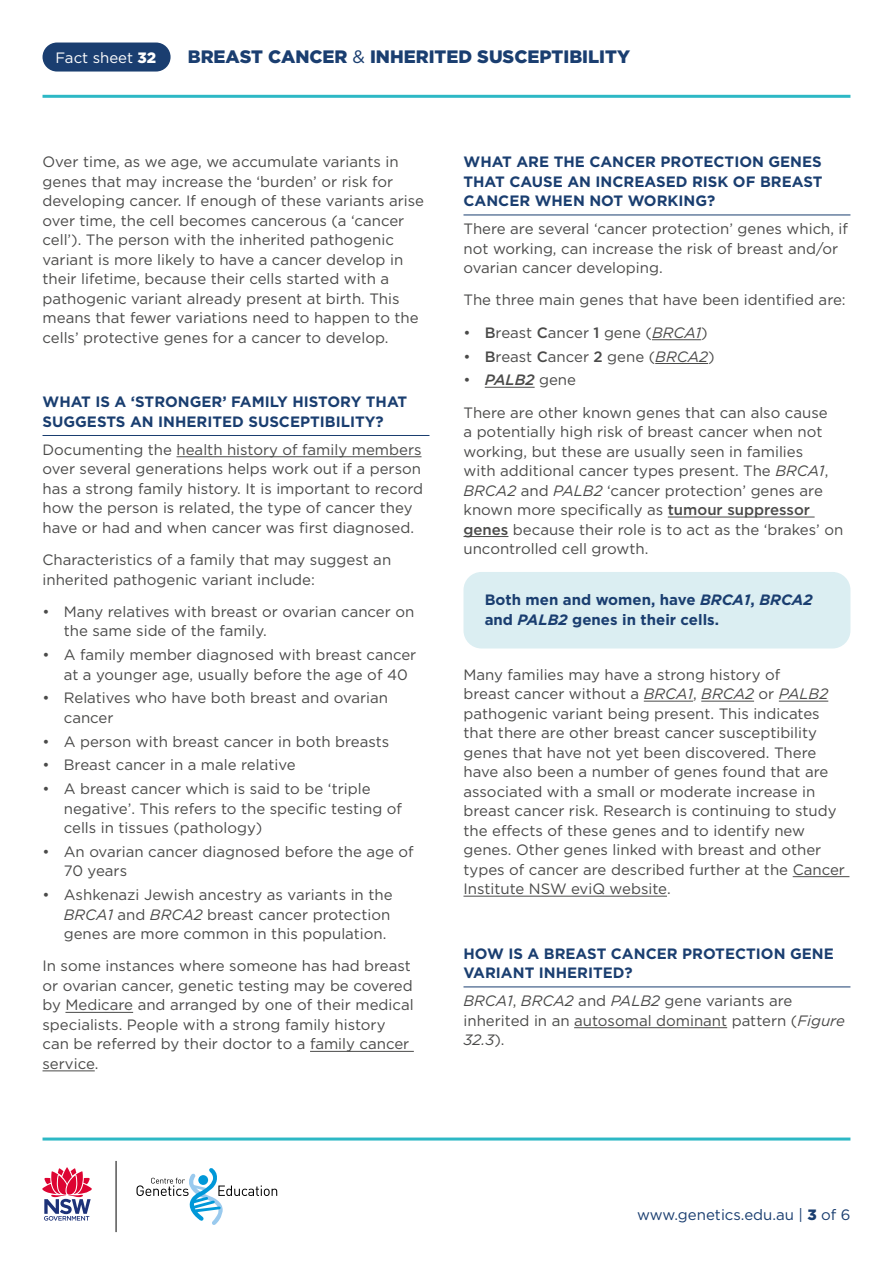
<style>
.page{position:relative;width:893px;height:1263px;background:#fff}
.page>*{position:absolute;margin:0;border:0;box-sizing:border-box;transform-origin:0 0}
.t1{font:900 18px "Gotham";color:#1a3e70}
.t2{font:15px/19.5px "Gotham";color:#4a4a49}
.t3{font:700 15px/19.5px "Gotham";color:#1a3e70}
.t4{font:15px "Gotham";color:#1a3e70}
.t5{font:15px "Gotham";color:#fff}
.s1{font-weight:900}
.s2{font-weight:400}
.s3{font-style:italic}
.s4{font-weight:500}
.s5{font-weight:500;font-style:italic}
</style>
<div class="page">
<svg style="left:137px;top:1168px;width:140px;height:57px"></svg>
<hr style="left:116px;top:1161px;width:1px;height:71px;background:#000">
<hr style="left:43px;top:1137px;width:807px;height:3px;background:#2db8c5">
<svg style="left:42px;top:1167px;width:50px;height:53px"></svg>
<hr style="left:43px;top:95px;width:807px;height:3px;background:#2db8c5">
<hr style="left:463px;top:215px;width:387px;height:1px;background:#1a3e70">
<hr style="left:652px;top:339px;width:49px;height:1px;background:#4a4a49">
<hr style="left:655px;top:363px;width:53px;height:1px;background:#4a4a49">
<hr style="left:485px;top:387px;width:50px;height:1px;background:#4a4a49">
<hr style="left:668px;top:517px;width:147px;height:1px;background:#4a4a49">
<hr style="left:463px;top:536px;width:45px;height:1px;background:#4a4a49">
<hr style="left:644px;top:701px;width:49px;height:1px;background:#4a4a49">
<hr style="left:701px;top:701px;width:53px;height:1px;background:#4a4a49">
<hr style="left:779px;top:701px;width:49px;height:1px;background:#4a4a49">
<hr style="left:793px;top:876px;width:56px;height:1px;background:#4a4a49">
<hr style="left:463px;top:896px;width:204px;height:1px;background:#4a4a49">
<hr style="left:463px;top:987px;width:387px;height:1px;background:#1a3e70">
<hr style="left:574px;top:1027px;width:153px;height:1px;background:#4a4a49">
<hr style="left:43px;top:435px;width:386px;height:1px;background:#1a3e70">
<hr style="left:177px;top:456px;width:245px;height:1px;background:#4a4a49">
<hr style="left:65px;top:1012px;width:68px;height:1px;background:#4a4a49">
<hr style="left:310px;top:1051px;width:104px;height:1px;background:#4a4a49">
<hr style="left:43px;top:1070px;width:52px;height:1px;background:#4a4a49">
<div style="left:463px;top:572px;width:387px;height:76px;background:#dbeef2;border-radius:18px"></div>
<div style="left:43px;top:43px;width:128px;height:29px;background:#1a3e70;border-radius:15px"></div>
<p class="t5" style="left:56px;top:49px;width:102px">Fact sheet <span class="s1">32</span></p>
<p class="t1" style="left:188px;top:44px;width:444px">BREAST CANCER <span class="s2">&amp;</span> INHERITED SUSCEPTIBILITY</p>
<p class="t2" style="left:43px;top:152px;width:383px">Over time, as we age, we accumulate variants in genes that may increase the ‘burden’ or risk for developing cancer. If enough of these variants arise over time, the cell becomes cancerous (a ‘cancer cell’). The person with the inherited pathogenic variant is more likely to have a cancer develop in their lifetime, because their cells started with a pathogenic variant already present at birth. This means that fewer variations need to happen to the cells’ protective genes for a cancer to develop.</p>
<p class="t3" style="left:43px;top:392px;width:366px">WHAT IS A ‘STRONGER’ FAMILY HISTORY THAT<br>SUGGESTS AN INHERITED SUSCEPTIBILITY?</p>
<p class="t2" style="left:43px;top:440px;width:382px">Documenting the health history of family members over several generations helps work out if a person has a strong family history. It is important to record how the person is related, the type of cancer they have or had and when cancer was first diagnosed.</p>
<p class="t2" style="left:43px;top:550px;width:350px">Characteristics of a family that may suggest an inherited pathogenic variant include:</p>
<p class="t2" style="left:64px;top:602px;width:352px;text-indent:-21px">• Many relatives with breast or ovarian cancer on the same side of the family.</p>
<p class="t2" style="left:64px;top:645px;width:354px;text-indent:-21px">• A family member diagnosed with breast cancer at a younger age, usually before the age of 40</p>
<p class="t2" style="left:64px;top:688px;width:326px;text-indent:-21px">• Relatives who have both breast and ovarian cancer</p>
<p class="t2" style="left:43px;top:731px;width:348px">• A person with breast cancer in both breasts</p>
<p class="t2" style="left:43px;top:755px;width:255px">• Breast cancer in a male relative</p>
<p class="t2" style="left:64px;top:779px;width:340px;text-indent:-21px">• A breast cancer which is said to be ‘triple negative’. This refers to the specific testing of cells in tissues (pathology)</p>
<p class="t2" style="left:64px;top:842px;width:351px;text-indent:-21px">• An ovarian cancer diagnosed before the age of<br>70 years</p>
<p class="t2" style="left:64px;top:885px;width:330px;text-indent:-21px">• Ashkenazi Jewish ancestry as variants in the<br><span class="s3">BRCA1</span> and <span class="s3">BRCA2</span> breast cancer protection genes are more common in this population.</p>
<p class="t2" style="left:43px;top:956px;width:373px">In some instances where someone has had breast or ovarian cancer, genetic testing may be covered by Medicare and arranged by one of their medical specialists. People with a strong family history can be referred by their doctor to a family cancer service.</p>
<p class="t3" style="left:463px;top:152px;width:361px;text-align:justify">WHAT ARE THE CANCER PROTECTION GENES THAT CAUSE AN INCREASED RISK OF BREAST CANCER WHEN NOT WORKING?</p>
<p class="t2" style="left:463px;top:219px;width:386px">There are several ‘cancer protection’ genes which, if not working, can increase the risk of breast and/or ovarian cancer developing.</p>
<p class="t2" style="left:463px;top:290px;width:384px">The three main genes that have been identified are:</p>
<p class="t2" style="left:463px;top:323px;width:246px">• <span class="s4">B</span>reast <span class="s4">C</span>ancer <span class="s4">1</span> gene (<span class="s3">BRCA1</span>)</p>
<p class="t2" style="left:463px;top:346px;width:253px">• <span class="s4">B</span>reast <span class="s4">C</span>ancer <span class="s4">2</span> gene (<span class="s3">BRCA2</span>)</p>
<p class="t2" style="left:463px;top:370px;width:114px">• <span class="s5">PALB2</span> gene</p>
<p class="t2" style="left:463px;top:402px;width:381px">There are other known genes that can also cause<br>a potentially high risk of breast cancer when not working, but these are usually seen in families<br>with additional cancer types present. The <span class="s3">BRCA1</span>, <span class="s3">BRCA2</span> and <span class="s3">PALB2</span> ‘cancer protection’ genes are known more specifically as <span class="s4">tumour suppressor genes</span> because their role is to act as the ‘brakes’ on uncontrolled cell growth.</p>
<p class="t3" style="left:485px;top:590px;width:329px">Both men and women, have <span class="s3">BRCA1</span>, <span class="s3">BRCA2 </span>and <span class="s3">PALB2</span> genes in their cells.</p>
<p class="t2" style="left:463px;top:665px;width:383px">Many families may have a strong history of<br>breast cancer without a <span class="s3">BRCA1</span>, <span class="s3">BRCA2</span> or <span class="s3">PALB2 </span>pathogenic variant being present. This indicates that there are other breast cancer susceptibility genes that have not yet been discovered. There have also been a number of genes found that are associated with a small or moderate increase in breast cancer risk. Research is continuing to study the effects of these genes and to identify new genes. Other genes linked with breast and other types of cancer are described further at the Cancer Institute NSW eviQ website.</p>
<p class="t3" style="left:463px;top:943px;width:372px">HOW IS A BREAST CANCER PROTECTION GENE<br>VARIANT INHERITED?</p>
<p class="t2" style="left:463px;top:991px;width:383px"><span class="s3">BRCA1</span>, <span class="s3">BRCA2</span> and <span class="s3">PALB2</span> gene variants are inherited in an autosomal dominant pattern (<span class="s3">Figure<br>32.3</span>).</p>
<p class="t4" style="left:637px;top:1207px;width:215px">www.genetics.edu.au | <span class="s1">3</span> of 6</p>
</div>
